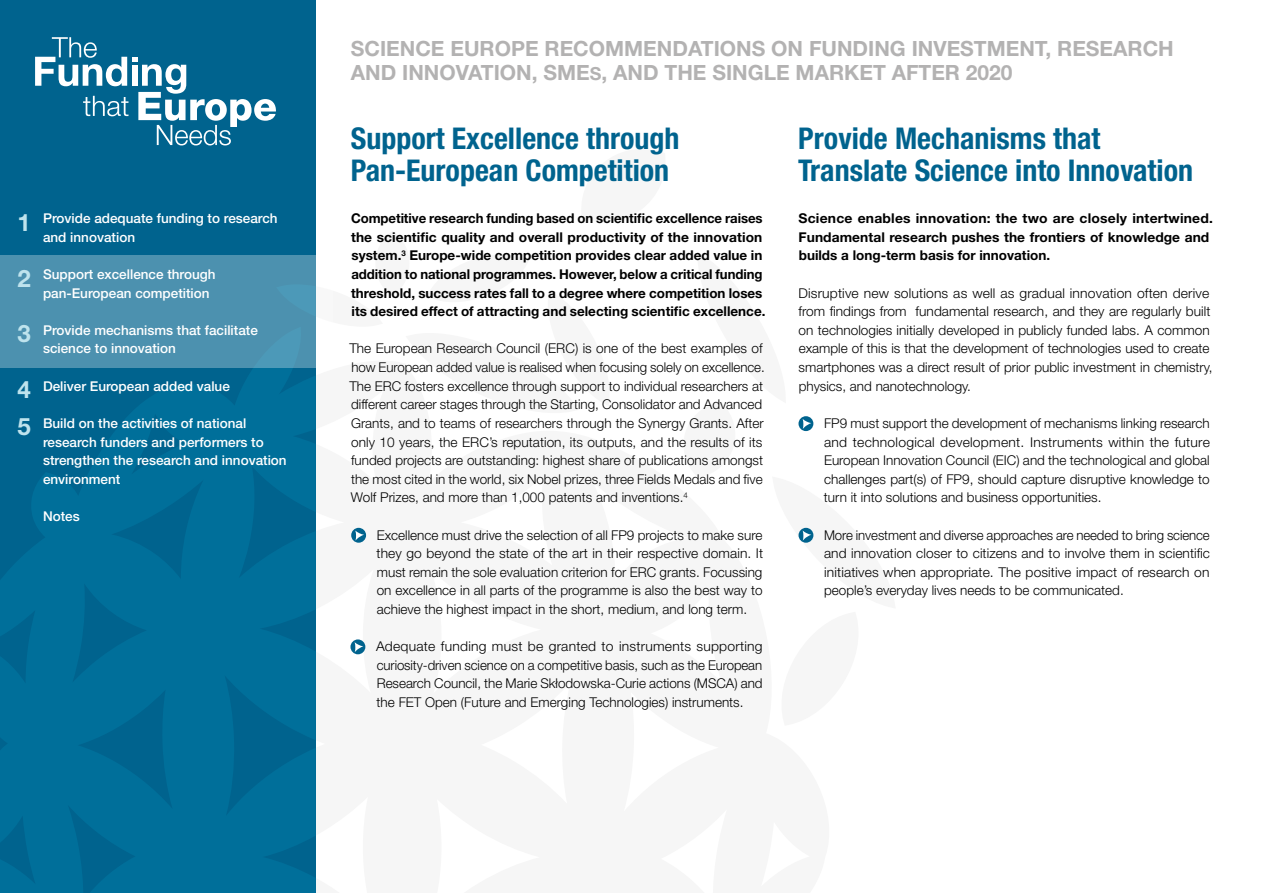
<style>
.page{position:relative;width:1263px;height:893px;background:#fff}
.page>*{position:absolute;margin:0;border:0;box-sizing:border-box;transform-origin:0 0}
.Heading_1{font:700 condensed 30px/32.5px "Helvetica Neue LT Std";color:#00638e}
.t1{font:700 21px/24px "Helvetica Neue LT Std";color:#b3b2b2}
.List_Item__SE_bullet{font:300 13.5px/18.6px "Helvetica Neue LT Std";color:#000;text-align:justify}
.Intro_Paragraph{font:700 13.5px/18.6px "Helvetica Neue LT Std";color:#000}
.List_Item__SE_bullet-2{font:500 13.5px/18.6px "Helvetica Neue LT Std";color:#fff}
.s1{font-weight:700;font-size:24px;color:#bee3ed}
.s2{font-size:18px}
</style>
<div class="page">
<div style="left:0;top:0;width:316px;height:893px;background:#00638e"></div>
<svg style="left:0;top:368px;width:315px;height:525px;fill:#006f9a"></svg>
<svg style="left:35px;top:37px;width:241px;height:108px"></svg>
<div style="left:0;top:256px;width:333px;height:112px;background:#4c91af"></div>
<svg style="left:351px;top:528px;width:15px;height:15px"></svg>
<svg style="left:350px;top:639px;width:15px;height:15px"></svg>
<svg style="left:798px;top:416px;width:15px;height:15px"></svg>
<svg style="left:798px;top:528px;width:15px;height:15px"></svg>
<p class="List_Item__SE_bullet-2" style="left:43px;top:209px;width:236px;text-indent:-26px"><span class="s1">1</span> Provide adequate funding to research and innovation</p>
<p class="List_Item__SE_bullet-2" style="left:43px;top:265px;width:174px;text-indent:-26px"><span class="s1">2</span> Support excellence through pan‑European competition</p>
<p class="List_Item__SE_bullet-2" style="left:43px;top:321px;width:216px;text-indent:-26px"><span class="s1">3</span> Provide mechanisms that facilitate science to innovation</p>
<p class="List_Item__SE_bullet-2" style="left:18px;top:376px;width:214px"><span class="s1">4</span> Deliver European added value</p>
<p class="List_Item__SE_bullet-2" style="left:43px;top:414px;width:245px;text-indent:-26px"><span class="s1">5</span> Build on the activities of national research funders and performers to strengthen the research and innovation environment</p>
<p class="List_Item__SE_bullet-2" style="left:43px;top:507px;width:38px">Notes</p>
<h2 class="t1" style="left:351px;top:36px;width:824px">SCIENCE EUROPE RECOMMENDATIONS ON FUNDING INVESTMENT, RESEARCH<br>AND INNOVATION, SME<span class="s2">S</span>, AND THE SINGLE MARKET AFTER 2020</h2>
<p class="Heading_1" style="left:351px;top:121px;width:330px">Support Excellence through<br>Pan‑European Competition</p>
<p class="Intro_Paragraph" style="left:351px;top:209px;width:416px">Competitive research funding based on scientific excellence raises the scientific quality and overall productivity of the innovation system.<sup>3</sup> Europe-wide competition provides clear added value in addition to national programmes. However, below a critical funding threshold, success rates fall to a degree where competition loses its desired effect of attracting and selecting scientific excellence.</p>
<p class="List_Item__SE_bullet" style="left:349px;top:339px;width:417px;text-align:left">The European Research Council (ERC) is one of the best examples of how European added value is realised when focusing solely on excellence.<br>The ERC fosters excellence through support to individual researchers at different career stages through the Starting, Consolidator and Advanced Grants, and to teams of researchers through the Synergy Grants. After only 10 years, the ERC’s reputation, its outputs, and the results of its funded projects are outstanding: highest share of publications amongst the most cited in the world, six Nobel prizes, three Fields Medals and five Wolf Prizes, and more than 1,000 patents and inventions.<sup>4</sup></p>
<p class="List_Item__SE_bullet" style="left:377px;top:525px;width:388px">Excellence must drive the selection of all FP9 projects to make sure they go beyond the state of the art in their respective domain. It must remain the sole evaluation criterion for ERC grants. Focussing on excellence in all parts of the programme is also the best way to achieve the highest impact in the short, medium, and long term.</p>
<p class="List_Item__SE_bullet" style="left:376px;top:637px;width:388px">Adequate funding must be granted to instruments supporting curiosity-driven science on a competitive basis, such as the European Research Council, the Marie Skłodowska-Curie actions (MSCA) and the FET Open (Future and Emerging Technologies) instruments.</p>
<p class="Heading_1" style="left:798px;top:121px;width:396px">Provide Mechanisms that<br>Translate Science into Innovation</p>
<p class="Intro_Paragraph" style="left:798px;top:209px;width:416px">Science enables innovation: the two are closely intertwined.<br>Fundamental research pushes the frontiers of knowledge and builds a long-term basis for innovation.</p>
<p class="List_Item__SE_bullet" style="left:798px;top:283px;width:416px;text-align:left">Disruptive new solutions as well as gradual innovation often derive from findings from fundamental research, and they are regularly built on technologies initially developed in publicly funded labs. A common example of this is that the development of technologies used to create smartphones was a direct result of prior public investment in chemistry, physics, and nanotechnology.</p>
<p class="List_Item__SE_bullet" style="left:824px;top:413px;width:387px">FP9 must support the development of mechanisms linking research and technological development. Instruments within the future European Innovation Council (EIC) and the technological and global challenges part(s) of FP9, should capture disruptive knowledge to turn it into solutions and business opportunities.</p>
<p class="List_Item__SE_bullet" style="left:824px;top:525px;width:387px">More investment and diverse approaches are needed to bring science and innovation closer to citizens and to involve them in scientific initiatives when appropriate. The positive impact of research on people’s everyday lives needs to be communicated.</p>
</div>
